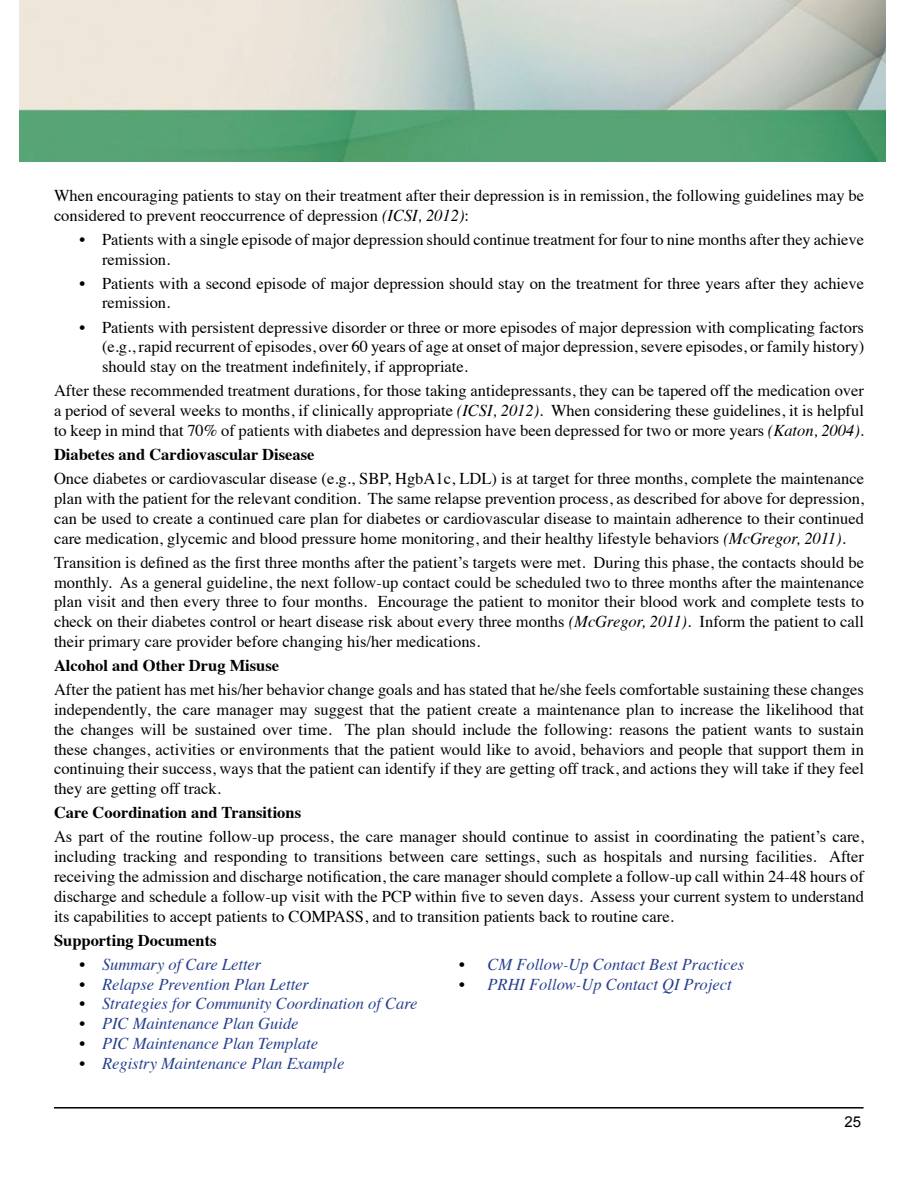
<style>
.page{position:relative;width:918px;height:1188px;background:#fff}
.page>*{position:absolute;margin:0;border:0;box-sizing:border-box;transform-origin:0 0}
.t1{font:16.5px/19.8px "Times";color:#000;text-align:justify}
.t2{font:italic 16.5px "Times";color:#25408f}
.t3{font:700 16.5px "Times";color:#000}
.t4{font:15px "Arial";color:#000}
.s1{font-style:italic}
.s2{color:#000}
</style>
<div class="page">
<hr style="left:54px;top:1107px;width:810px;height:2px;background:#000">
<img style="left:19px;top:0;width:866px;height:161px">
<p class="t1" style="left:54px;top:184px;width:812px">When encouraging patients to stay on their treatment after their depression is in remission, the following guidelines may be considered to prevent reoccurrence of depression <span class="s1">(ICSI, 2012)</span>:</p>
<p class="t1" style="left:102px;top:228px;width:764px;text-indent:-23px">• Patients with a single episode of major depression should continue treatment for four to nine months after they achieve remission.</p>
<p class="t1" style="left:102px;top:272px;width:764px;text-indent:-23px">• Patients with a second episode of major depression should stay on the treatment for three years after they achieve remission.</p>
<p class="t1" style="left:102px;top:316px;width:764px;text-indent:-23px">• Patients with persistent depressive disorder or three or more episodes of major depression with complicating factors (e.g., rapid recurrent of episodes, over 60 years of age at onset of major depression, severe episodes, or family history) should stay on the treatment indefinitely, if appropriate.</p>
<p class="t1" style="left:54px;top:379px;width:812px">After these recommended treatment durations, for those taking antidepressants, they can be tapered off the medication over a period of several weeks to months, if clinically appropriate <span class="s1">(ICSI, 2012)</span>. When considering these guidelines, it is helpful to keep in mind that 70% of patients with diabetes and depression have been depressed for two or more years <span class="s1">(Katon, 2004)</span>.</p>
<p class="t3" style="left:54px;top:439px;width:262px">Diabetes and Cardiovascular Disease</p>
<p class="t1" style="left:54px;top:467px;width:812px">Once diabetes or cardiovascular disease (e.g., SBP, HgbA1c, LDL) is at target for three months, complete the maintenance plan with the patient for the relevant condition. The same relapse prevention process, as described for above for depression, can be used to create a continued care plan for diabetes or cardiovascular disease to maintain adherence to their continued care medication, glycemic and blood pressure home monitoring, and their healthy lifestyle behaviors <span class="s1">(McGregor, 2011)</span>.</p>
<p class="t1" style="left:54px;top:551px;width:812px">Transition is defined as the first three months after the patient’s targets were met. During this phase, the contacts should be monthly. As a general guideline, the next follow-up contact could be scheduled two to three months after the maintenance plan visit and then every three to four months. Encourage the patient to monitor their blood work and complete tests to check on their diabetes control or heart disease risk about every three months <span class="s1">(McGregor, 2011)</span>. Inform the patient to call their primary care provider before changing his/her medications.</p>
<p class="t3" style="left:54px;top:650px;width:227px">Alcohol and Other Drug Misuse</p>
<p class="t1" style="left:54px;top:678px;width:812px">After the patient has met his/her behavior change goals and has stated that he/she feels comfortable sustaining these changes independently, the care manager may suggest that the patient create a maintenance plan to increase the likelihood that the changes will be sustained over time. The plan should include the following: reasons the patient wants to sustain these changes, activities or environments that the patient would like to avoid, behaviors and people that support them in continuing their success, ways that the patient can identify if they are getting off track, and actions they will take if they feel they are getting off track.</p>
<p class="t3" style="left:54px;top:797px;width:249px">Care Coordination and Transitions</p>
<p class="t1" style="left:54px;top:826px;width:812px">As part of the routine follow-up process, the care manager should continue to assist in coordinating the patient’s care, including tracking and responding to transitions between care settings, such as hospitals and nursing facilities. After receiving the admission and discharge notification, the care manager should complete a follow-up call within 24-48 hours of discharge and schedule a follow-up visit with the PCP within five to seven days. Assess your current system to understand its capabilities to accept patients to COMPASS, and to transition patients back to routine care.</p>
<p class="t3" style="left:54px;top:924px;width:164px">Supporting Documents</p>
<p class="t2" style="left:80px;top:950px;width:183px"><span class="s2">•</span> Summary of Care Letter</p>
<p class="t2" style="left:459px;top:950px;width:287px"><span class="s2">•</span> CM Follow-Up Contact Best Practices</p>
<p class="t2" style="left:80px;top:970px;width:231px"><span class="s2">•</span> Relapse Prevention Plan Letter</p>
<p class="t2" style="left:459px;top:970px;width:274px"><span class="s2">•</span> PRHI Follow-Up Contact QI Project</p>
<p class="t2" style="left:80px;top:990px;width:340px"><span class="s2">•</span> Strategies for Community Coordination of Care</p>
<p class="t2" style="left:80px;top:1009px;width:221px"><span class="s2">•</span> PIC Maintenance Plan Guide</p>
<p class="t2" style="left:80px;top:1029px;width:240px"><span class="s2">•</span> PIC Maintenance Plan Template</p>
<p class="t2" style="left:80px;top:1049px;width:266px"><span class="s2">•</span> Registry Maintenance Plan Example</p>
<p class="t4" style="left:845px;top:1112px;width:18px">25</p>
</div>
